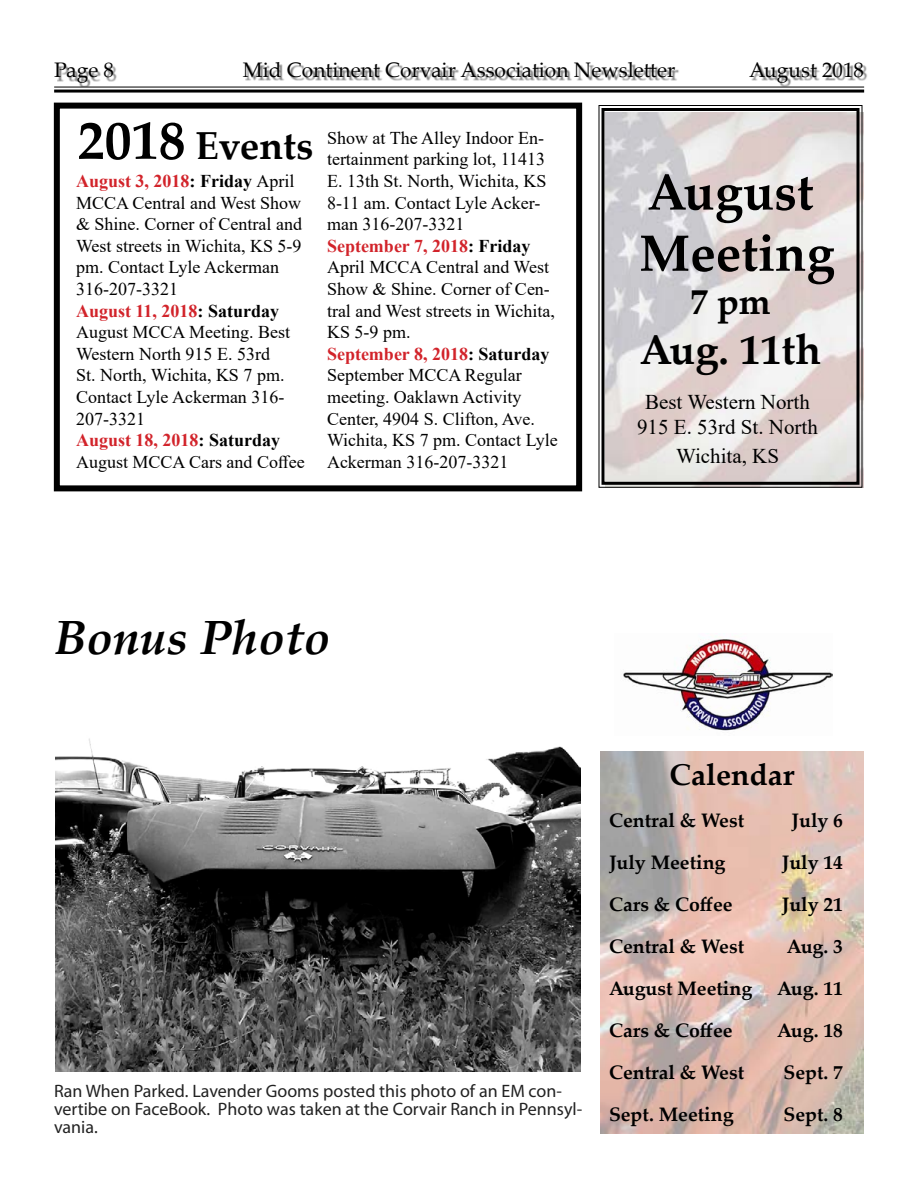
<style>
.page{position:relative;width:918px;height:1188px;background:#fff}
.page>*{position:absolute;margin:0;border:0;box-sizing:border-box;transform-origin:0 0}
.t1{font:700 51px/61.2px "Palatino Linotype";color:#000}
.t2{font:italic 700 48px "Palatino Linotype";color:#000}
.t3{font:700 42px "Palatino Linotype";color:#000}
.t4{font:700 39px "Palatino Linotype";color:#000}
.t5{font:700 36px "Palatino Linotype";color:#000}
.t6{font:700 30px "Palatino Linotype";color:#000}
.t7{font:21px "Palatino Linotype";color:#000}
.t8{font:21px/25.2px "Times New Roman";color:#000;text-align:center}
.t9{font:700 19.5px "Palatino Linotype";color:#000}
.t10{font:18px/21.6px "Times New Roman";color:#000}
.t11{font:18px/18px "Myriad Pro";color:#222}
.s1{font-size:54px}
.s2{font-weight:700;color:#d2232a}
.s3{font-weight:700}
</style>
<div class="page">
<div style="left:54px;top:103px;width:528px;height:388px;border:6px solid #000"></div>
<svg style="left:598px;top:105px;width:265px;height:383px"></svg>
<div style="left:602px;top:108px;width:258px;height:377px;border:3px solid #000"></div>
<img style="left:600px;top:751px;width:264px;height:383px">
<hr style="left:54px;top:87px;width:810px;height:1px;background:#000">
<hr style="left:54px;top:90px;width:810px;height:3px;background:#000">
<div style="left:245px;top:64px;width:434px;height:17px;background:#000;opacity:.5"></div>
<div style="left:57px;top:66px;width:61px;height:21px;background:#000;opacity:.5"></div>
<div style="left:751px;top:65px;width:116px;height:22px;background:#000;opacity:.5"></div>
<img style="left:623px;top:637px;width:209px;height:94px">
<img style="left:55px;top:738px;width:526px;height:333px">
<p class="t7" style="left:54px;top:55px;width:61px">Page 8</p>
<p class="t7" style="left:243px;top:55px;width:434px">Mid Continent Corvair Association Newsletter</p>
<p class="t7" style="left:749px;top:55px;width:116px">August 2018</p>
<h3 class="t4" style="left:78px;top:118px;width:237px"><span class="s1">2018</span> Events</h3>
<p class="t10" style="left:76px;top:170px;width:230px"><span class="s2">August 3, 2018</span><span class="s3">: Friday</span> April<br>MCCA Central and West Show &amp; Shine. Corner of Central and<br>West streets in Wichita, KS 5-9 pm. Contact Lyle Ackerman<br>316-207-3321<br><span class="s2">August 11, 2018</span><span class="s3">: Saturday<br></span>August MCCA Meeting. Best<br>Western North 915 E. 53rd<br>St. North, Wichita, KS 7 pm.<br>Contact Lyle Ackerman 316-<br>207-3321<br><span class="s2">August 18, 2018</span><span class="s3">: Saturday<br></span>August MCCA Cars and Coffee</p>
<p class="t10" style="left:327px;top:126px;width:232px">Show at The Alley Indoor En&shy;tertainment parking lot, 11413<br>E. 13th St. North, Wichita, KS<br>8-11 am. Contact Lyle Acker&shy;man 316-207-3321<br><span class="s2">September 7, 2018</span><span class="s3">: Friday<br></span>April MCCA Central and West<br>Show &amp; Shine. Corner of Cen&shy;tral and West streets in Wichita,<br>KS 5-9 pm.<br><span class="s2">September 8, 2018</span><span class="s3">: Saturday<br></span>September MCCA Regular meeting. Oaklawn Activity<br>Center, 4904 S. Clifton, Ave.<br>Wichita, KS 7 pm. Contact Lyle<br>Ackerman 316-207-3321</p>
<h1 class="t1" style="left:639px;top:160px;width:197px">August<br>Meeting</h1>
<h3 class="t5" style="left:690px;top:276px;width:82px">7 pm</h3>
<h3 class="t3" style="left:640px;top:320px;width:183px">Aug. 11th</h3>
<p class="t8" style="left:637px;top:388px;width:182px">Best Western North<br>915 E. 53rd St. North</p>
<p class="t8" style="left:676px;top:442px;width:104px">Wichita, KS</p>
<h2 class="t2" style="left:54px;top:604px;width:278px">Bonus Photo</h2>
<p class="t11" style="left:54px;top:1082px;width:530px">Ran When Parked. Lavender Gooms posted this photo of an EM con&shy;vertibe on FaceBook. Photo was taken at the Corvair Ranch in Pennsyl&shy;vania.</p>
<h3 class="t6" style="left:670px;top:753px;width:126px">Calendar</h3>
<p class="t9" style="left:609px;top:806px;width:137px">Central &amp; West</p>
<p class="t9" style="left:792px;top:806px;width:53px">July 6</p>
<p class="t9" style="left:609px;top:848px;width:118px">July Meeting</p>
<p class="t9" style="left:782px;top:848px;width:63px">July 14</p>
<p class="t9" style="left:609px;top:890px;width:125px">Cars &amp; Coffee</p>
<p class="t9" style="left:782px;top:890px;width:63px">July 21</p>
<p class="t9" style="left:609px;top:932px;width:137px">Central &amp; West</p>
<p class="t9" style="left:787px;top:932px;width:58px">Aug. 3</p>
<p class="t9" style="left:609px;top:974px;width:145px">August Meeting</p>
<p class="t9" style="left:777px;top:974px;width:67px">Aug. 11</p>
<p class="t9" style="left:609px;top:1016px;width:125px">Cars &amp; Coffee</p>
<p class="t9" style="left:777px;top:1016px;width:67px">Aug. 18</p>
<p class="t9" style="left:609px;top:1058px;width:137px">Central &amp; West</p>
<p class="t9" style="left:783px;top:1058px;width:61px">Sept. 7</p>
<p class="t9" style="left:609px;top:1100px;width:126px">Sept. Meeting</p>
<p class="t9" style="left:783px;top:1100px;width:61px">Sept. 8</p>
</div>
